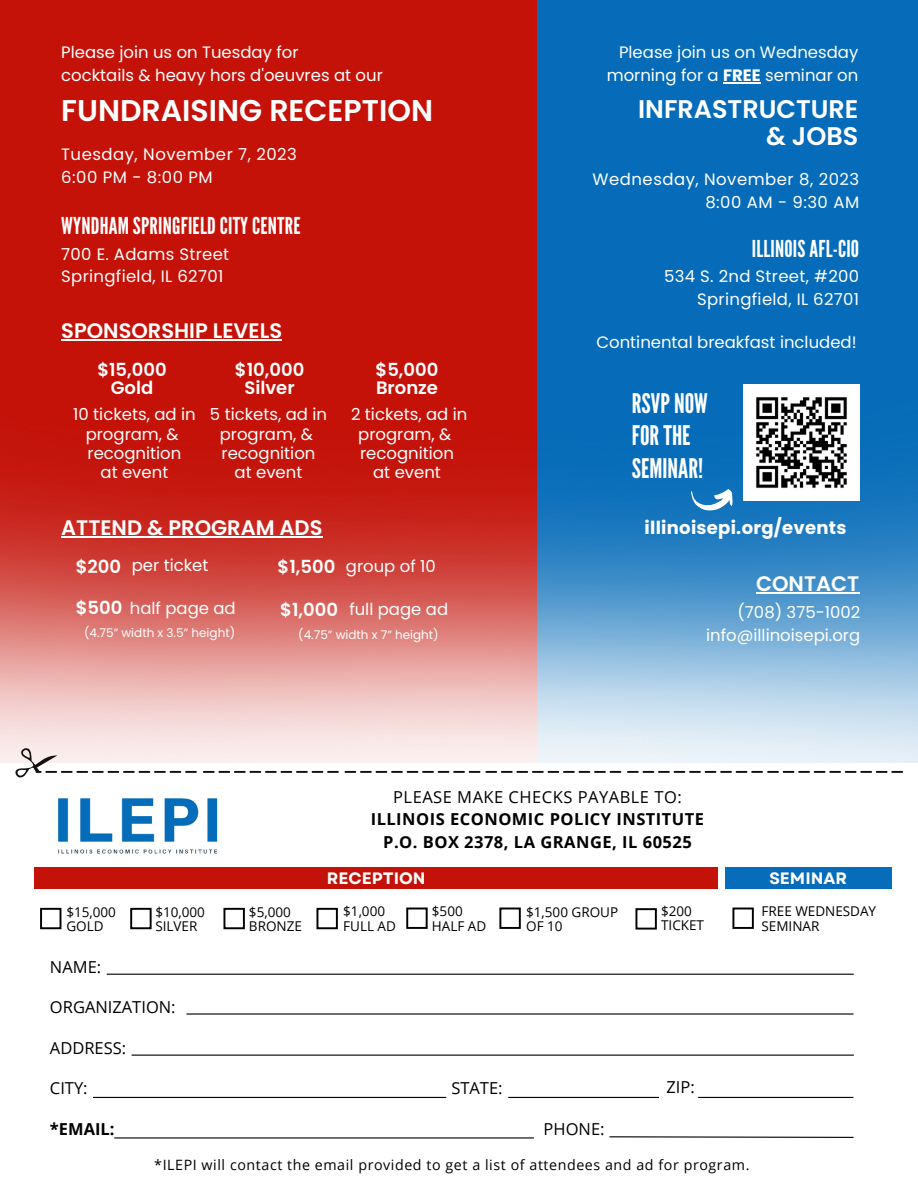
<style>
.page{position:relative;width:918px;height:1188px;background:#fff}
.page>*{position:absolute;margin:0;border:0;box-sizing:border-box;transform-origin:0 0}
.t1{font:600 30px "Poppins";color:#fff}
.t2{font:27px/32.7px "League Gothic";color:#fff}
.t3{font:600 25.5px "Poppins";color:#fff}
.t4{font:23.25px "League Gothic";letter-spacing:.01em;color:#fff}
.t5{font:600 21px "Poppins";color:#fff}
.t6{font:600 18px "Poppins";color:#fff}
.t7{font:700 18px "Poppins";letter-spacing:.015em;color:#fff}
.t8{font:16.5px/19.2px "Poppins";color:#fff;text-align:center}
.t9{font:16.5px "Poppins";letter-spacing:.02em;color:#fff}
.t10{font:700 16.5px "Open Sans";letter-spacing:.03em;color:#000}
.t11{font:16.5px "Open Sans";color:#000}
.t12{font:16.5px "Poppins";letter-spacing:.03em;color:#fff}
.t13{font:16.5px "Open Sans";letter-spacing:.03em;color:#000}
.t14{font:700 16.5px "Garet";color:#fff}
.t15{font:14.25px "Open Sans";letter-spacing:.04em;color:#000}
.t16{font:13.5px/14.7px "Open Sans";color:#000}
.t17{font:12px "Poppins";color:#fff}
.s1{font-weight:600;font-size:18px}
.s2{font-weight:700}
</style>
<div class="page">
<div style="left:537px;top:0;width:381px;height:771px;background:#066cb9"></div>
<div style="left:0;top:0;width:537px;height:773px;background:#c41209"></div>
<img style="left:0;top:396px;width:918px;height:213px">
<img style="left:0;top:609px;width:918px;height:154px">
<div style="left:0;top:763px;width:918px;height:425px;background:#fff"></div>
<img style="left:58px;top:798px;width:160px;height:56px">
<hr style="left:107px;top:974px;width:747px;height:1px;background:#000">
<hr style="left:186px;top:1013px;width:668px;height:2px;background:#000">
<hr style="left:132px;top:1055px;width:722px;height:1px;background:#000">
<hr style="left:114px;top:1137px;width:420px;height:2px;background:#000">
<svg style="left:609px;top:1136px;width:245px;height:2px"></svg>
<hr style="left:93px;top:1097px;width:353px;height:1px;background:#000">
<hr style="left:508px;top:1097px;width:151px;height:1px;background:#000">
<hr style="left:698px;top:1097px;width:155px;height:1px;background:#000">
<div style="left:35px;top:868px;width:683px;height:21px;background:#c41209"></div>
<div style="left:725px;top:868px;width:166px;height:21px;background:#076cb9"></div>
<div style="left:635px;top:908px;width:22px;height:22px;border:2px solid #000"></div>
<div style="left:40px;top:908px;width:21px;height:21px;border:2px solid #000"></div>
<div style="left:130px;top:908px;width:22px;height:21px;border:2px solid #000"></div>
<div style="left:223px;top:908px;width:22px;height:21px;border:2px solid #000"></div>
<div style="left:499px;top:908px;width:22px;height:21px;border:2px solid #000"></div>
<div style="left:316px;top:908px;width:22px;height:21px;border:2px solid #000"></div>
<div style="left:406px;top:908px;width:22px;height:21px;border:2px solid #000"></div>
<div style="left:732px;top:908px;width:22px;height:21px;border:2px solid #000"></div>
<svg style="left:15px;top:748px;width:888px;height:29px"></svg>
<img style="left:744px;top:385px;width:116px;height:116px">
<svg style="left:686px;top:473px;width:53px;height:49px"></svg>
<hr style="left:61px;top:340px;width:221px;height:1px;background:#fff">
<hr style="left:61px;top:536px;width:261px;height:1px;background:#fff">
<hr style="left:723px;top:82px;width:38px;height:1px;background:#fff">
<hr style="left:756px;top:592px;width:103px;height:1px;background:#fff">
<p class="t8" style="left:61px;top:43px;width:239px">Please join us on Tuesday for</p>
<p class="t8" style="left:61px;top:66px;width:323px">cocktails &amp; heavy hors d'oeuvres at our</p>
<p class="t1" style="left:61px;top:90px;width:373px">FUNDRAISING RECEPTION</p>
<p class="t12" style="left:61px;top:143px;width:237px">Tuesday, November 7, 2023</p>
<p class="t8" style="left:61px;top:167px;width:153px">6:00 PM - 8:00 PM</p>
<p class="t4" style="left:61px;top:212px;width:241px">WYNDHAM SPRINGFIELD CITY CENTRE</p>
<p class="t9" style="left:61px;top:242px;width:170px">700 E. Adams Street</p>
<p class="t9" style="left:61px;top:265px;width:164px">Springfield, IL 62701</p>
<p class="t5" style="left:61px;top:316px;width:222px">SPONSORSHIP LEVELS</p>
<p class="t6" style="left:97px;top:357px;width:71px">$15,000</p>
<p class="t6" style="left:111px;top:375px;width:44px">Gold</p>
<p class="t8" style="left:73px;top:405px;width:124px">10 tickets, ad in program, &amp;</p>
<p class="t8" style="left:88px;top:443px;width:95px">recognition</p>
<p class="t8" style="left:101px;top:462px;width:69px">at event</p>
<p class="t6" style="left:235px;top:357px;width:71px">$10,000</p>
<p class="t6" style="left:245px;top:375px;width:52px">Silver</p>
<p class="t8" style="left:210px;top:405px;width:119px">5 tickets, ad in program, &amp;</p>
<p class="t8" style="left:222px;top:443px;width:95px">recognition</p>
<p class="t8" style="left:235px;top:462px;width:69px">at event</p>
<p class="t5" style="left:61px;top:513px;width:263px">ATTEND &amp; PROGRAM ADS</p>
<p class="t6" style="left:376px;top:357px;width:64px">$5,000</p>
<p class="t6" style="left:376px;top:375px;width:64px">Bronze</p>
<p class="t8" style="left:351px;top:405px;width:118px">2 tickets, ad in program, &amp;</p>
<p class="t8" style="left:360px;top:443px;width:95px">recognition</p>
<p class="t8" style="left:373px;top:462px;width:69px">at event</p>
<p class="t6" style="left:76px;top:555px;width:47px">$200</p>
<p class="t8" style="left:132px;top:556px;width:78px">per ticket</p>
<p class="t6" style="left:278px;top:554px;width:59px">$1,500</p>
<p class="t8" style="left:346px;top:557px;width:91px">group of 10</p>
<p class="t8" style="left:76px;top:599px;width:161px"><span class="s1">$500</span> half page ad</p>
<p class="t17" style="left:84px;top:624px;width:153px">(4.75” width x 3.5” height)</p>
<p class="t6" style="left:280px;top:597px;width:59px">$1,000</p>
<p class="t8" style="left:349px;top:600px;width:100px">full page ad</p>
<p class="t17" style="left:298px;top:626px;width:142px">(4.75” width x 7” height)</p>
<p class="t8" style="left:619px;top:43px;width:241px">Please join us on Wednesday</p>
<p class="t8" style="left:607px;top:66px;width:253px">morning for a <span class="s2">FREE</span> seminar on</p>
<p class="t3" style="left:638px;top:91px;width:222px">INFRASTRUCTURE</p>
<p class="t3" style="left:766px;top:118px;width:94px">&amp; JOBS</p>
<p class="t12" style="left:593px;top:168px;width:268px">Wednesday, November 8, 2023</p>
<p class="t8" style="left:705px;top:192px;width:155px">8:00 AM - 9:30 AM</p>
<p class="t4" style="left:752px;top:235px;width:109px">ILLINOIS AFL-CIO</p>
<p class="t9" style="left:664px;top:265px;width:197px">534 S. 2nd Street, #200</p>
<p class="t9" style="left:697px;top:288px;width:164px">Springfield, IL 62701</p>
<p class="t8" style="left:596px;top:333px;width:262px">Continental breakfast included!</p>
<p class="t2" style="left:632px;top:387px;width:77px">RSVPNOW<br>FORTHE<br>SEMINAR!</p>
<p class="t7" style="left:645px;top:516px;width:204px">illinoisepi.org/events</p>
<p class="t5" style="left:756px;top:569px;width:105px">CONTACT</p>
<p class="t8" style="left:738px;top:603px;width:124px">(708) 375-1002</p>
<p class="t8" style="left:706px;top:625px;width:156px">info@illinoisepi.org</p>
<p class="t16" style="left:66px;top:904px;width:51px">$15,000</p>
<p class="t16" style="left:66px;top:919px;width:39px">GOLD</p>
<p class="t16" style="left:155px;top:904px;width:51px">$10,000</p>
<p class="t16" style="left:155px;top:919px;width:44px">SILVER</p>
<p class="t11" style="left:50px;top:955px;width:53px">NAME:</p>
<p class="t11" style="left:50px;top:996px;width:127px">ORGANIZATION:</p>
<p class="t11" style="left:50px;top:1036px;width:78px">ADDRESS:</p>
<p class="t11" style="left:50px;top:1077px;width:39px">CITY:</p>
<p class="t10" style="left:50px;top:1117px;width:66px">*EMAIL:</p>
<p class="t16" style="left:249px;top:904px;width:43px">$5,000</p>
<p class="t16" style="left:249px;top:919px;width:54px">BRONZE</p>
<p class="t13" style="left:393px;top:785px;width:290px">PLEASE MAKE CHECKS PAYABLE TO:</p>
<p class="t10" style="left:371px;top:808px;width:335px">ILLINOIS ECONOMIC POLICY INSTITUTE</p>
<p class="t10" style="left:383px;top:830px;width:310px">P.O. BOX 2378, LA GRANGE, IL 60525</p>
<p class="t14" style="left:327px;top:867px;width:100px">RECEPTION</p>
<p class="t14" style="left:769px;top:867px;width:79px">SEMINAR</p>
<p class="t16" style="left:343px;top:904px;width:54px">$1,000<br>FULL AD</p>
<p class="t16" style="left:432px;top:904px;width:32px">$500</p>
<p class="t16" style="left:432px;top:918px;width:56px">HALF AD</p>
<p class="t16" style="left:526px;top:904px;width:93px">$1,500 GROUP<br>OF 10</p>
<p class="t16" style="left:661px;top:903px;width:32px">$200</p>
<p class="t16" style="left:661px;top:918px;width:44px">TICKET</p>
<p class="t16" style="left:762px;top:904px;width:116px">FREE WEDNESDAY<br>SEMINAR</p>
<p class="t11" style="left:451px;top:1076px;width:53px">STATE:</p>
<p class="t11" style="left:666px;top:1075px;width:30px">ZIP:</p>
<p class="t11" style="left:544px;top:1117px;width:62px">PHONE:</p>
<p class="t15" style="left:154px;top:1155px;width:597px">*ILEPI will contact the email provided to get a list of attendees and ad for program.</p>
</div>
